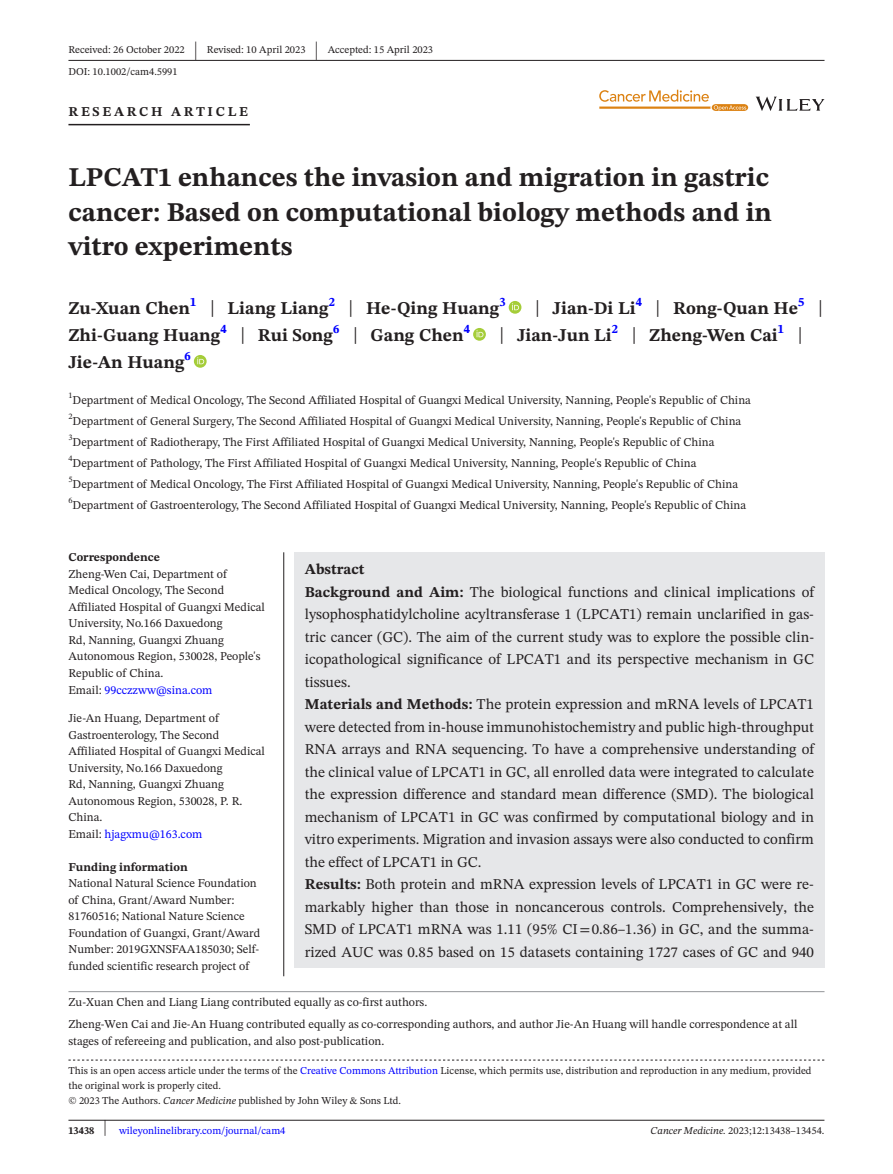
<style>
.page{position:relative;width:893px;height:1174px;background:#fff}
.page>*{position:absolute;margin:0;border:0;box-sizing:border-box;transform-origin:0 0}
.t1{font:700 27px/34.5px "STIX Two Text";color:#231f20;text-align:justify}
.t2{font:25.65px "STIX Two Text";color:#231f20;scale:.49 1}
.t3{font:700 18px "STIX Two Text";color:#231f20}
.t4{font:15px/22.5px "STIX Two Text";color:#231f20}
.t5{font:700 13.5px "STIX Two Text";letter-spacing:.2em;color:#231f20}
.t6{font:12px/16.5px "STIX Two Text";color:#231f20}
.t7{font:700 12px "STIX Two Text";color:#231f20}
.t8{font:10.5px/15px "STIX Two Text";color:#231f20}
.t9{font:10.5px "STIX Two Text";color:#00f}
.t10{font:8.4px "STIX Two Text";color:#231f20}
.s1{font-weight:400;font-size:23.4px}
.s2{color:#00f}
.s3{font-weight:700}
.s4{font-family:"STIX"}
.s5{font-style:italic}
.s6{font-weight:700;color:#231f20}
.s7{font-size:22.2px;color:#231f20}
</style>
<div class="page">
<hr style="left:68px;top:1119px;width:756px;height:1px;background:#231f20">
<svg style="left:756px;top:97px;width:68px;height:14px"></svg>
<svg style="left:599px;top:90px;width:149px;height:21px"></svg>
<hr style="left:68px;top:60px;width:756px;height:1px;background:#231f20">
<hr style="left:68px;top:124px;width:182px;height:1px;background:#231f20">
<svg style="left:509px;top:301px;width:12px;height:13px"></svg>
<svg style="left:512px;top:303px;width:7px;height:7px"></svg>
<svg style="left:473px;top:328px;width:13px;height:13px"></svg>
<svg style="left:476px;top:330px;width:7px;height:7px"></svg>
<svg style="left:194px;top:355px;width:13px;height:13px"></svg>
<svg style="left:197px;top:357px;width:7px;height:7px"></svg>
<svg style="left:68px;top:1059px;width:756px;height:1px"></svg>
<hr style="left:68px;top:991px;width:756px;height:1px;background:#939598">
<div style="left:294px;top:552px;width:530px;height:415px;background:#e6e7e9"></div>
<hr style="left:283px;top:552px;width:1px;height:424px;background:#231f20">
<p class="t8" style="left:68px;top:42px;width:118px">Received: 26 October 2022</p>
<h2 class="t2" style="left:194px;top:32px;width:8px">|</h2>
<p class="t8" style="left:207px;top:42px;width:100px">Revised: 10 April 2023</p>
<h2 class="t2" style="left:315px;top:32px;width:8px">|</h2>
<p class="t8" style="left:328px;top:42px;width:107px">Accepted: 15 April 2023</p>
<p class="t8" style="left:68px;top:64px;width:111px">DOI: 10.1002/cam4.5991</p>
<p class="t5" style="left:68px;top:101px;width:181px">RESEARCH ARTICLE</p>
<h1 class="t1" style="left:68px;top:161px;width:705px">LPCAT1 enhances the invasion and migration in gastric cancer: Based on computational biology methods and in vitro experiments</h1>
<h3 class="t3" style="left:68px;top:295px;width:439px">Zu-Xuan Chen<sup>1</sup> <span class="s1">|</span> Liang Liang<sup>2</sup> <span class="s1">|</span> He-Qing Huang<sup>3</sup></h3>
<h3 class="t3" style="left:535px;top:295px;width:289px"><span class="s1">|</span> Jian-Di Li<sup>4</sup> <span class="s1">|</span> Rong-Quan He<sup>5</sup> <span class="s1">|</span></h3>
<h3 class="t3" style="left:68px;top:322px;width:403px">Zhi-Guang Huang<sup>4</sup> <span class="s1">|</span> Rui Song<sup>6</sup> <span class="s1">|</span> Gang Chen<sup>4</sup></h3>
<h3 class="t3" style="left:500px;top:322px;width:305px"><span class="s1">|</span> Jian-Jun Li<sup>2</sup> <span class="s1">|</span> Zheng-Wen Cai<sup>1</sup> <span class="s1">|</span></h3>
<h3 class="t3" style="left:68px;top:349px;width:124px">Jie-An Huang<sup>6</sup></h3>
<p class="t6" style="left:68px;top:391px;width:684px"><sup>1</sup>Department of Medical Oncology, The Second Affiliated Hospital of Guangxi Medical University, Nanning, People's Republic of China</p>
<p class="t10" style="left:68px;top:410px;width:6px">2</p>
<p class="t6" style="left:73px;top:412px;width:670px">Department of General Surgery, The Second Affiliated Hospital of Guangxi Medical University, Nanning, People's Republic of China</p>
<p class="t10" style="left:68px;top:431px;width:6px">3</p>
<p class="t6" style="left:73px;top:433px;width:643px">Department of Radiotherapy, The First Affiliated Hospital of Guangxi Medical University, Nanning, People's Republic of China</p>
<p class="t10" style="left:68px;top:452px;width:6px">4</p>
<p class="t6" style="left:73px;top:454px;width:625px">Department of Pathology, The First Affiliated Hospital of Guangxi Medical University, Nanning, People's Republic of China</p>
<p class="t10" style="left:68px;top:473px;width:6px">5</p>
<p class="t6" style="left:73px;top:475px;width:667px">Department of Medical Oncology, The First Affiliated Hospital of Guangxi Medical University, Nanning, People's Republic of China</p>
<p class="t10" style="left:68px;top:494px;width:6px">6</p>
<p class="t6" style="left:73px;top:496px;width:675px">Department of Gastroenterology, The Second Affiliated Hospital of Guangxi Medical University, Nanning, People's Republic of China</p>
<p class="t7" style="left:68px;top:549px;width:93px">Correspondence</p>
<p class="t6" style="left:68px;top:565px;width:198px">Zheng-Wen Cai, Department of<br>Medical Oncology, The Second<br>Affiliated Hospital of Guangxi Medical<br>University, No.166 Daxuedong<br>Rd, Nanning, Guangxi Zhuang<br>Autonomous Region, 530028, People's<br>Republic of China.<br>Email: <span class="s2">99cczzww@sina.com</span></p>
<p class="t6" style="left:68px;top:709px;width:198px">Jie-An Huang, Department of<br>Gastroenterology, The Second<br>Affiliated Hospital of Guangxi Medical<br>University, No.166 Daxuedong<br>Rd, Nanning, Guangxi Zhuang<br>Autonomous Region, 530028, P. R.<br>China.<br>Email: <span class="s2">hjagxmu@163.com</span></p>
<p class="t7" style="left:68px;top:858px;width:121px">Funding information</p>
<p class="t6" style="left:68px;top:874px;width:193px">National Natural Science Foundation of China, Grant/Award Number:<br>81760516; National Nature Science Foundation of Guangxi, Grant/Award Number: 2019GXNSFAA185030; Self&shy;funded scientific research project of</p>
<p class="t4" style="left:305px;top:558px;width:511px"><span class="s3">Abstract<br>Background and Aim:</span> The biological functions and clinical implications of lysophosphatidylcholine acyltransferase 1 (LPCAT1) remain unclarified in gas&shy;tric cancer (GC). The aim of the current study was to explore the possible clin&shy;icopathological significance of LPCAT1 and its perspective mechanism in GC tissues.<br><span class="s3">Materials and Methods:</span> The protein expression and mRNA levels of LPCAT1 were detected from in-house immunohistochemistry and public high-throughput RNA arrays and RNA sequencing. To have a comprehensive understanding of the clinical value of LPCAT1 in GC, all enrolled data were integrated to calculate the expression difference and standard mean difference (SMD). The biological mechanism of LPCAT1 in GC was confirmed by computational biology and in vitro experiments. Migration and invasion assays were also conducted to confirm the effect of LPCAT1 in GC.<br><span class="s3">Results:</span> Both protein and mRNA expression levels of LPCAT1 in GC were re&shy;markably higher than those in noncancerous controls. Comprehensively, the SMD of LPCAT1 mRNA was 1.11 (95% CI<span class="s4">=</span>0.86–1.36) in GC, and the summa&shy;rized AUC was 0.85 based on 15 datasets containing 1727 cases of GC and 940</p>
<p class="t6" style="left:68px;top:990px;width:730px;line-height:22.5px">Zu-Xuan Chen and Liang Liang contributed equally as co-first authors.<br>Zheng-Wen Cai and Jie-An Huang contributed equally as co-corresponding authors, and author Jie-An Huang will handle correspondence at all</p>
<p class="t6" style="left:68px;top:1032px;width:317px">stages of refereeing and publication, and also post-publication.</p>
<p class="t8" style="left:68px;top:1063px;width:745px">This is an open access article under the terms of the <span class="s2">Creative Commons Attribution</span> License, which permits use, distribution and reproduction in any medium, provided the original work is properly cited.<br>© 2023 The Authors. <span class="s5">Cancer Medicine</span> published by John Wiley &amp; Sons Ltd.</p>
<p class="t9" style="left:68px;top:1123px;width:218px"><span class="s6">13438</span> <span class="s7">|</span> wileyonlinelibrary.com/journal/cam4</p>
<p class="t8" style="left:650px;top:1123px;width:175px"><span class="s5">Cancer Medicine.</span> 2023;12:13438–13454.</p>
</div>
